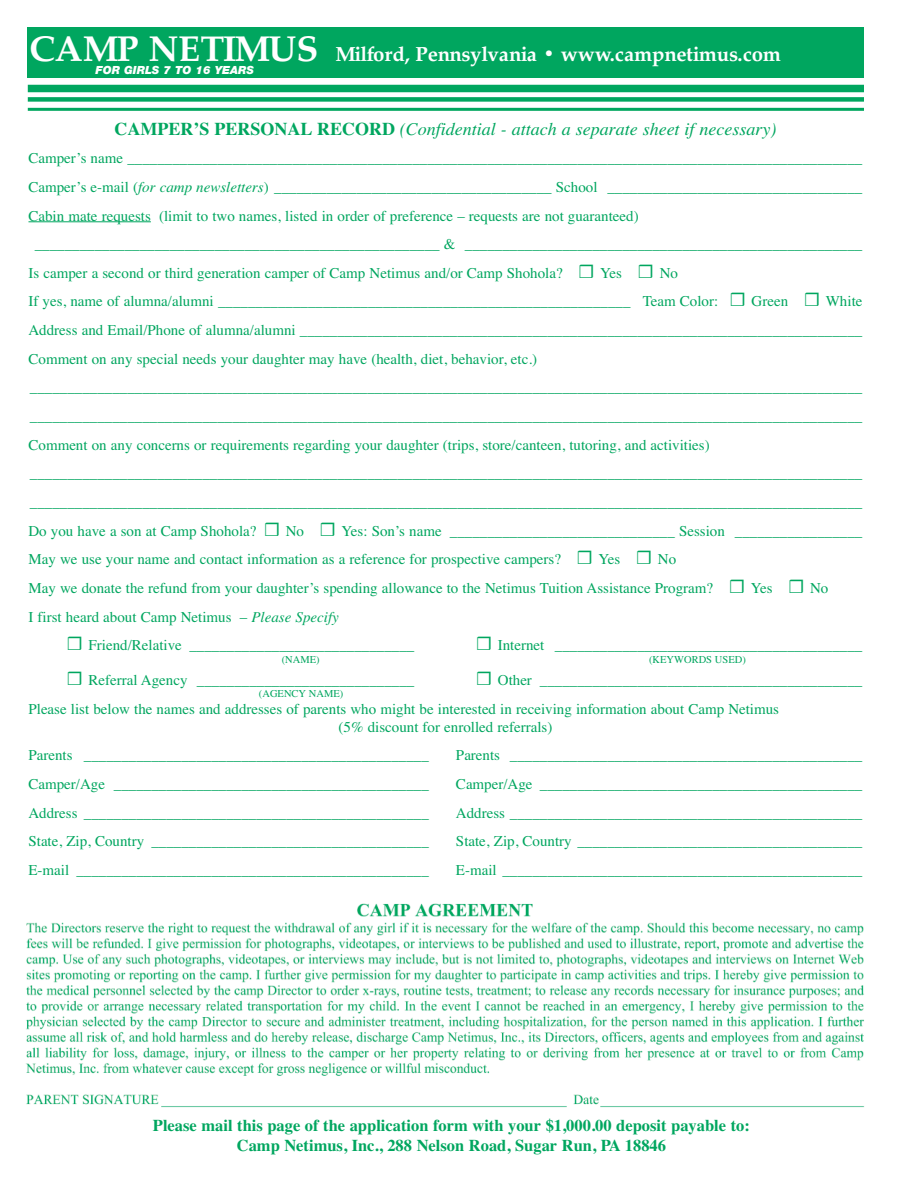
<style>
.page{position:relative;width:918px;height:1188px;background:#fff}
.page>*{position:absolute;margin:0;border:0;box-sizing:border-box;transform-origin:0 0}
.t1{font:700 20.4px "Palatino";letter-spacing:-.01em;color:#fff}
.t2{font:italic 18px "Times";color:#00a65f}
.t3{font:700 16.5px/19.8px "Times";color:#00a65f;text-align:center}
.t4{font:15px/28.7px "Times";color:#00a65f}
.t5{font:italic 900 11.25px "Helvetica Neue";color:#fff}
.t6{font:10.5px "Times";color:#00a65f}
.s1{font-size:36px}
.s2{font-weight:700;font-style:normal}
.s3{font-style:italic}
.s4{font-family:"Menlo";font-weight:700;font-size:24px}
</style>
<div class="page">
<img style="left:26px;top:903px;width:839px;height:205px">
<div style="left:28px;top:27px;width:836px;height:51px;background:#00a65f"></div>
<div style="left:28px;top:85px;width:836px;height:7px;background:#00a65f"></div>
<div style="left:28px;top:97px;width:836px;height:5px;background:#00a65f"></div>
<hr style="left:28px;top:108px;width:836px;height:3px;background:#00a65f">
<hr style="left:28px;top:221px;width:123px;height:1px;background:#00a65f">
<h1 class="t1" style="left:29px;top:42px;width:753px"><span class="s1">CAMP NETIMUS</span> Milford, Pennsylvania • www.campnetimus.com</h1>
<p class="t5" style="left:96px;top:66px;width:160px">FOR GIRLS 7 TO 16 YEARS</p>
<p class="t2" style="left:114px;top:118px;width:664px"><span class="s2">CAMPER’S PERSONAL RECORD</span> (Confidential - attach a separate sheet if necessary)</p>
<p class="t4" style="left:28px;top:144px;width:835px">Camper’s name __________________________________________________________________________________________________</p>
<p class="t4" style="left:28px;top:172px;width:835px">Camper’s e-mail (<span class="s3">for camp newsletters</span>) _____________________________________ School __________________________________</p>
<p class="t4" style="left:28px;top:201px;width:612px">Cabin mate requests (limit to two names, listed in order of preference – requests are not guaranteed)</p>
<p class="t4" style="left:35px;top:230px;width:829px">______________________________________________________ &amp; _____________________________________________________</p>
<p class="t4" style="left:28px;top:258px;width:651px">Is camper a second or third generation camper of Camp Netimus and/or Camp Shohola? <span class="s4">❒</span> Yes <span class="s4">❒</span> No</p>
<p class="t4" style="left:28px;top:287px;width:835px">If yes, name of alumna/alumni _______________________________________________________ Team Color: <span class="s4">❒</span> Green <span class="s4">❒</span> White</p>
<p class="t4" style="left:28px;top:316px;width:835px">Address and Email/Phone of alumna/alumni ___________________________________________________________________________</p>
<p class="t4" style="left:28px;top:344px;width:510px">Comment on any special needs your daughter may have (health, diet, behavior, etc.)</p>
<p class="t4" style="left:30px;top:373px;width:834px">_______________________________________________________________________________________________________________</p>
<p class="t4" style="left:30px;top:402px;width:834px">_______________________________________________________________________________________________________________</p>
<p class="t4" style="left:28px;top:430px;width:683px">Comment on any concerns or requirements regarding your daughter (trips, store/canteen, tutoring, and activities)</p>
<p class="t4" style="left:30px;top:459px;width:834px">_______________________________________________________________________________________________________________</p>
<p class="t4" style="left:30px;top:488px;width:834px">_______________________________________________________________________________________________________________</p>
<p class="t4" style="left:28px;top:516px;width:835px">Do you have a son at Camp Shohola? <span class="s4">❒</span> No <span class="s4">❒</span> Yes: Son’s name ______________________________ Session _________________</p>
<p class="t4" style="left:28px;top:545px;width:649px">May we use your name and contact information as a reference for prospective campers? <span class="s4">❒</span> Yes <span class="s4">❒</span> No</p>
<p class="t4" style="left:28px;top:574px;width:801px">May we donate the refund from your daughter’s spending allowance to the Netimus Tuition Assistance Program? <span class="s4">❒</span> Yes <span class="s4">❒</span> No</p>
<p class="t4" style="left:28px;top:602px;width:312px">I first heard about Camp Netimus – <span class="s3">Please Specify</span></p>
<p class="t4" style="left:68px;top:631px;width:348px"><span class="s4">❒</span> Friend/Relative ______________________________</p>
<p class="t4" style="left:477px;top:631px;width:387px"><span class="s4">❒</span> Internet _________________________________________</p>
<p class="t4" style="left:68px;top:665px;width:348px"><span class="s4">❒</span> Referral Agency _____________________________</p>
<p class="t6" style="left:282px;top:653px;width:39px">(NAME)</p>
<p class="t6" style="left:259px;top:687px;width:86px">(AGENCY NAME)</p>
<p class="t6" style="left:649px;top:653px;width:98px">(KEYWORDS USED)</p>
<p class="t4" style="left:28px;top:665px;width:835px;text-indent:448px"><span class="s4">❒</span> Other ___________________________________________<br>Please list below the names and addresses of parents who might be interested in receiving information about Camp Netimus</p>
<p class="t4" style="left:28px;top:712px;width:525px;text-indent:310px">(5% discount for enrolled referrals)<br>Parents ______________________________________________</p>
<p class="t4" style="left:456px;top:741px;width:408px">Parents _______________________________________________</p>
<p class="t4" style="left:28px;top:770px;width:402px">Camper/Age __________________________________________</p>
<p class="t4" style="left:456px;top:770px;width:408px">Camper/Age ___________________________________________</p>
<p class="t4" style="left:28px;top:798px;width:402px">Address ______________________________________________</p>
<p class="t4" style="left:456px;top:798px;width:408px">Address _______________________________________________</p>
<p class="t4" style="left:28px;top:827px;width:402px">State, Zip, Country _____________________________________</p>
<p class="t4" style="left:456px;top:827px;width:408px">State, Zip, Country ______________________________________</p>
<p class="t4" style="left:28px;top:856px;width:402px">E-mail _______________________________________________</p>
<p class="t4" style="left:456px;top:856px;width:408px">E-mail ________________________________________________</p>
<p class="t3" style="left:153px;top:1116px;width:598px">Please mail this page of the application form with your $1,000.00 deposit payable to:<br>Camp Netimus, Inc., 288 Nelson Road, Sugar Run, PA 18846</p>
</div>
